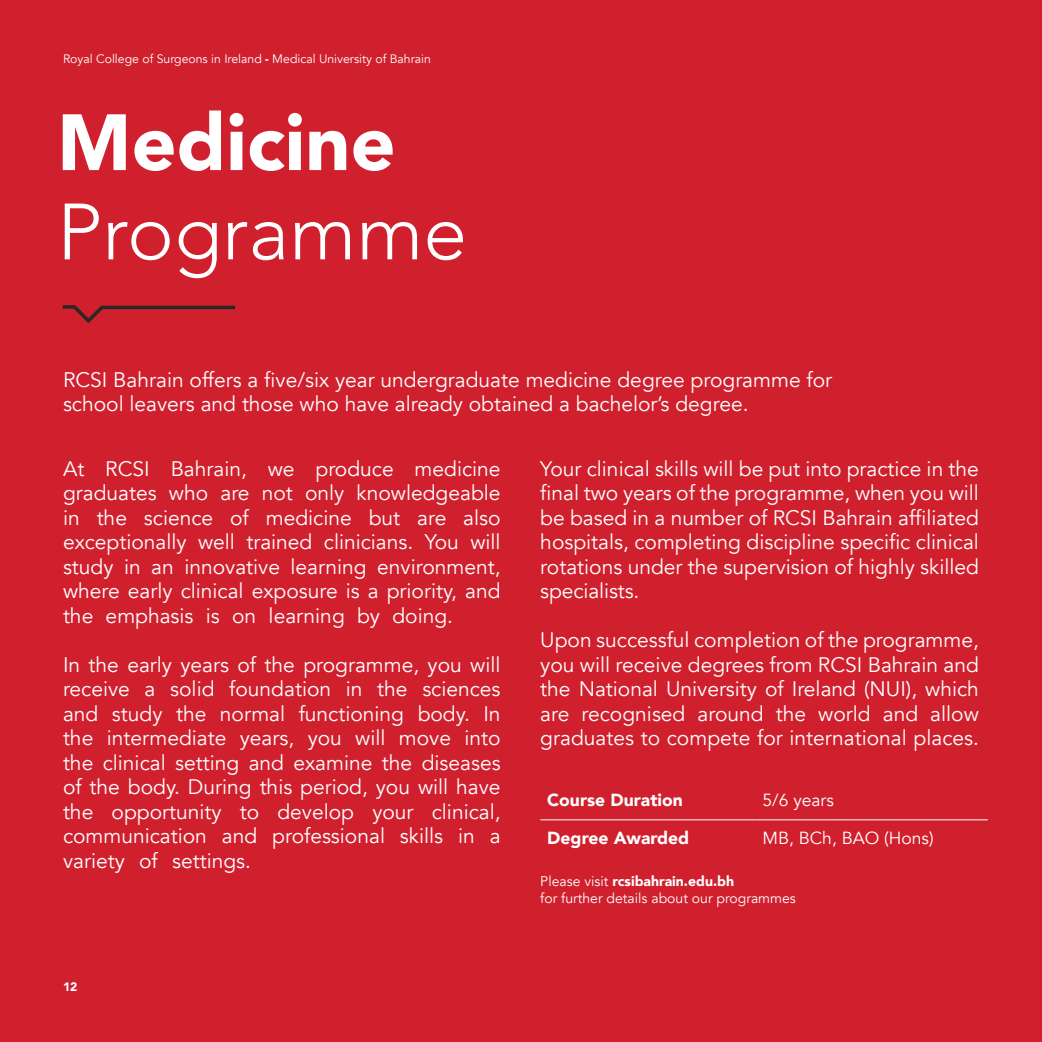
<style>
.page{position:relative;width:1042px;height:1042px;background:#d0202e}
.page>*{position:absolute;margin:0;border:0;box-sizing:border-box;transform-origin:0 0}
.t1{font:300 78.75px "Avenir";color:#fff}
.t2{font:900 78.75px "Avenir";color:#fff}
.t3{font:21px/24.5px "Avenir";color:#fff;text-align:justify}
.t4{font:900 17.5px "Avenir";color:#fff}
.t5{font:17.5px "Avenir";color:#fff}
.t6{font:14px "Avenir";color:#fff}
.t7{font:900 14px "Avenir";color:#fff}
.t8{font:12.25px "Avenir";color:#fff}
.t9{font:900 12.25px "Avenir";color:#fff}
.s1{font-weight:900}
.s2{font-weight:400}
</style>
<div class="page">
<svg style="left:62px;top:305px;width:174px;height:19px"></svg>
<hr style="left:540px;top:819px;width:215px;height:1px;background:#fff">
<hr style="left:755px;top:819px;width:233px;height:1px;background:#fff">
<p class="t8" style="left:63px;top:51px;width:369px">Royal College of Surgeons in Ireland <span class="s1">-</span> Medical University of Bahrain</p>
<p class="t2" style="left:57px;top:75px;width:340px">Medicine</p>
<p class="t1" style="left:57px;top:186px;width:411px">Programme</p>
<p class="t3" style="left:63px;top:368px;width:770px">RCSI Bahrain offers a five/six year undergraduate medicine degree programme for school leavers and those who have already obtained a bachelor’s degree.</p>
<p class="t3" style="left:63px;top:457px;width:439px">At RCSI Bahrain, we produce medicine graduates who are not only knowledgeable in the science of medicine but are also exceptionally well trained clinicians. You will study in an innovative learning environment, where early clinical exposure is a priority, and the emphasis is on learning by doing.</p>
<p class="t3" style="left:63px;top:653px;width:439px">In the early years of the programme, you will receive a solid foundation in the sciences and study the normal functioning body. In the intermediate years, you will move into the clinical setting and examine the diseases of the body. During this period, you will have the opportunity to develop your clinical, communication and professional skills in a variety of settings.</p>
<p class="t9" style="left:63px;top:976px;width:16px">12</p>
<p class="t3" style="left:540px;top:457px;width:440px">Your clinical skills will be put into practice in the final two years of the programme, when you will be based in a number of RCSI Bahrain affiliated hospitals, completing discipline specific clinical rotations under the supervision of highly skilled specialists.</p>
<p class="t3" style="left:540px;top:628px;width:440px">Upon successful completion of the programme, you will receive degrees from RCSI Bahrain and the National University of Ireland (NUI), which are recognised around the world and allow graduates to compete for international places.</p>
<p class="t4" style="left:547px;top:785px;width:137px">Course Duration</p>
<p class="t5" style="left:762px;top:789px;width:73px">5/6 years</p>
<p class="t4" style="left:547px;top:823px;width:143px">Degree Awarded</p>
<p class="t5" style="left:762px;top:828px;width:172px">MB, BCh, BAO (Hons)</p>
<p class="t7" style="left:540px;top:869px;width:195px"><span class="s2">Please visit</span> rcsibahrain.edu.bh</p>
<p class="t6" style="left:540px;top:889px;width:257px">for further details about our programmes</p>
</div>
